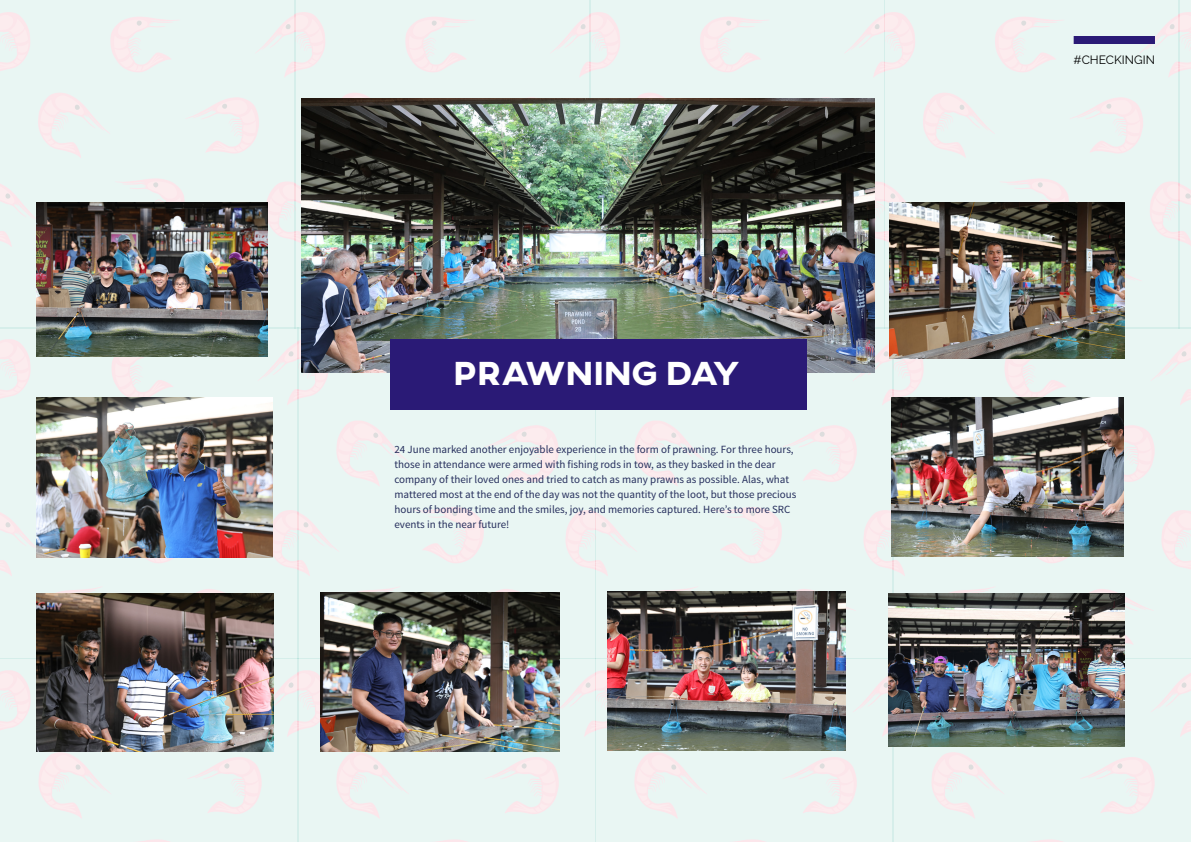
<style>
.page{position:relative;width:1191px;height:842px;background:#fff}
.page>*{position:absolute;margin:0;border:0;box-sizing:border-box;transform-origin:0 0}
.t1{font:800 34px "AXIS";color:#fff}
.t2{font:12px "Raleway";color:#000}
.t3{font:11px/15px "Source Sans Pro";color:#252e5c}
</style>
<div class="page">
<img style="left:0;top:0;width:1191px;height:842px">
<div style="left:1073px;top:36px;width:82px;height:8px;background:#2a1a76"></div>
<img style="left:301px;top:99px;width:573px;height:274px">
<div style="left:390px;top:340px;width:417px;height:70px;background:#2a1a76"></div>
<img style="left:37px;top:398px;width:235px;height:159px">
<img style="left:36px;top:593px;width:238px;height:159px">
<img style="left:320px;top:592px;width:239px;height:160px">
<img style="left:607px;top:592px;width:238px;height:158px">
<img style="left:888px;top:594px;width:236px;height:152px">
<img style="left:891px;top:398px;width:232px;height:158px">
<img style="left:36px;top:203px;width:231px;height:154px">
<img style="left:889px;top:202px;width:235px;height:157px">
<h1 class="t1" style="left:453px;top:351px;width:288px">PRAWNING DAY</h1>
<p class="t3" style="left:394px;top:442px;width:403px">24 June marked another enjoyable experience in the form of prawning. For three hours, those in attendance were armed with fishing rods in tow, as they basked in the dear company of their loved ones and tried to catch as many prawns as possible. Alas, what mattered most at the end of the day was not the quantity of the loot, but those precious hours of bonding time and the smiles, joy, and memories captured. Here’s to more SRC events in the near future!</p>
<p class="t2" style="left:1073px;top:53px;width:83px">#CHECKINGIN</p>
</div>
